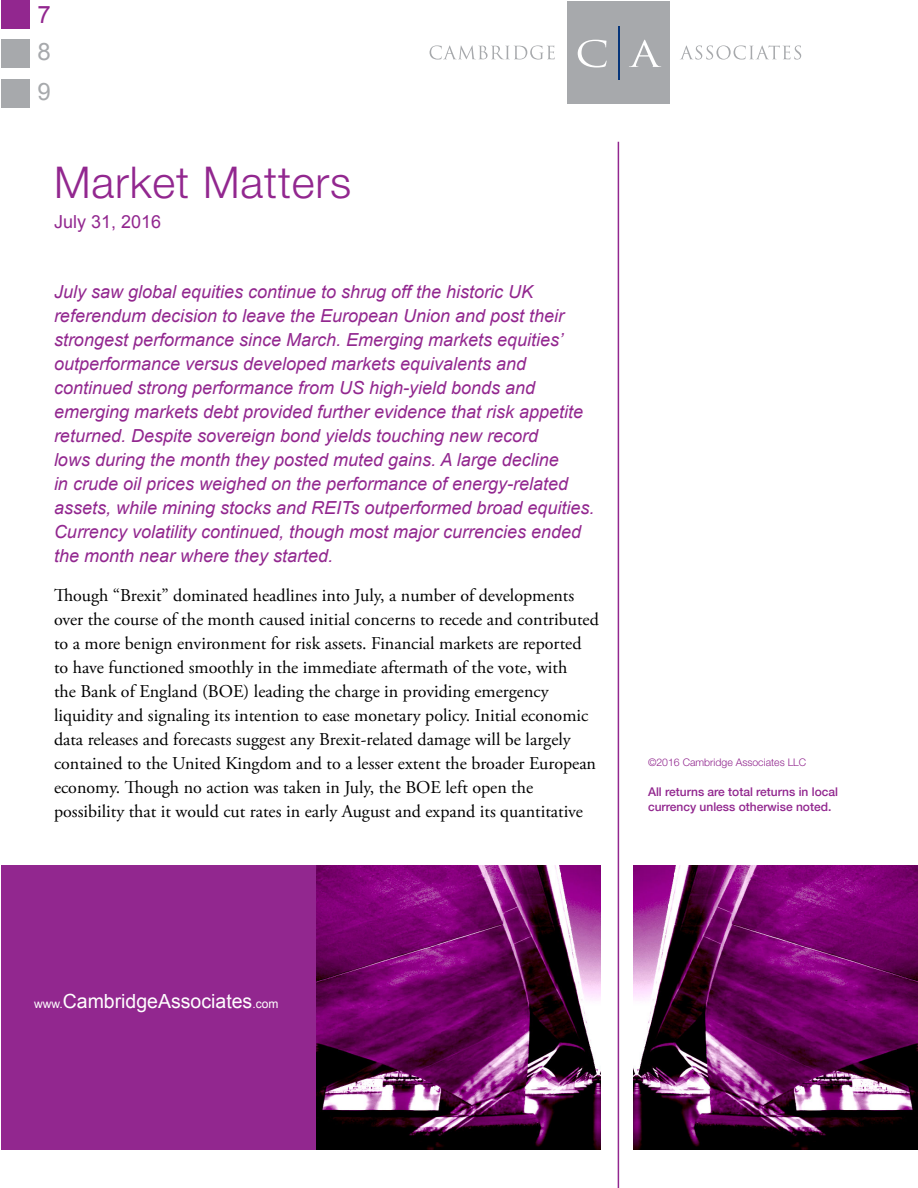
<style>
.page{position:relative;width:918px;height:1188px;background:#fff}
.page>*{position:absolute;margin:0;border:0;box-sizing:border-box;transform-origin:0 0}
.t1{font:300 43.8px "Helvetica Neue LT Std";letter-spacing:.02em;color:#92278f}
.t2{font:24px "Arial";color:#a7a9ac}
.t3{font:24px "Arial";color:#92278f}
.t4{font:19.5px "Arial";color:#fff}
.t5{font:18px/24px "Adobe Garamond Pro";color:#000}
.t6{font:italic 18px/24px "Arial";color:#92278f}
.t7{font:18px "Arial";color:#92278f}
.t8{font:500 12px/15px "Helvetica Neue LT";color:#92278f}
.t9{font:300 10.5px "Helvetica Neue LT Std";color:#92278f}
.s1{font-size:12px}
</style>
<div class="page">
<div style="left:1px;top:865px;width:317px;height:284px;background:#92278f"></div>
<div style="left:1px;top:0;width:29px;height:29px;background:#92278f"></div>
<div style="left:1px;top:79px;width:29px;height:29px;background:#a7a9ac"></div>
<div style="left:1px;top:39px;width:29px;height:29px;background:#a7a9ac"></div>
<hr style="left:618px;top:142px;width:1px;height:1046px;background:#92278f">
<svg style="left:430px;top:45px;width:125px;height:15px"></svg>
<svg style="left:680px;top:45px;width:121px;height:15px"></svg>
<div style="left:567px;top:1px;width:103px;height:103px;background:#a7a9ac"></div>
<hr style="left:618px;top:27px;width:1px;height:53px;background:#06357a">
<svg style="left:578px;top:40px;width:83px;height:27px"></svg>
<img style="left:317px;top:865px;width:284px;height:284px">
<img style="left:634px;top:865px;width:284px;height:284px">
<h2 class="t3" style="left:38px;top:-1px;width:15px">7</h2>
<h2 class="t2" style="left:38px;top:36px;width:15px">8</h2>
<h2 class="t2" style="left:38px;top:76px;width:15px">9</h2>
<h1 class="t1" style="left:54px;top:155px;width:299px">Market Matters</h1>
<p class="t7" style="left:54px;top:210px;width:109px">July 31, 2016</p>
<p class="t6" style="left:54px;top:280px;width:542px">July saw global equities continue to shrug off the historic UK referendum decision to leave the European Union and post their strongest performance since March. Emerging markets equities’ outperformance versus developed markets equivalents and continued strong performance from US high-yield bonds and emerging markets debt provided further evidence that risk appetite returned. Despite sovereign bond yields touching new record<br>lows during the month they posted muted gains. A large decline<br>in crude oil prices weighed on the performance of energy-related assets, while mining stocks and REITs outperformed broad equities.<br>Currency volatility continued, though most major currencies ended the month near where they started.</p>
<p class="t5" style="left:54px;top:584px;width:546px">Though “Brexit” dominated headlines into July, a number of developments over the course of the month caused initial concerns to recede and contributed to a more benign environment for risk assets. Financial markets are reported to have functioned smoothly in the immediate aftermath of the vote, with<br>the Bank of England (BOE) leading the charge in providing emergency liquidity and signaling its intention to ease monetary policy. Initial economic data releases and forecasts suggest any Brexit-related damage will be largely contained to the United Kingdom and to a lesser extent the broader European economy. Though no action was taken in July, the BOE left open the possibility that it would cut rates in early August and expand its quantitative</p>
<p class="t9" style="left:648px;top:756px;width:160px">©2016 Cambridge Associates LLC</p>
<p class="t8" style="left:648px;top:784px;width:192px">All returns are total returns in local currency unless otherwise noted.</p>
<p class="t4" style="left:34px;top:988px;width:246px"><span class="s1">www.</span>CambridgeAssociates<span class="s1">.com</span></p>
</div>
